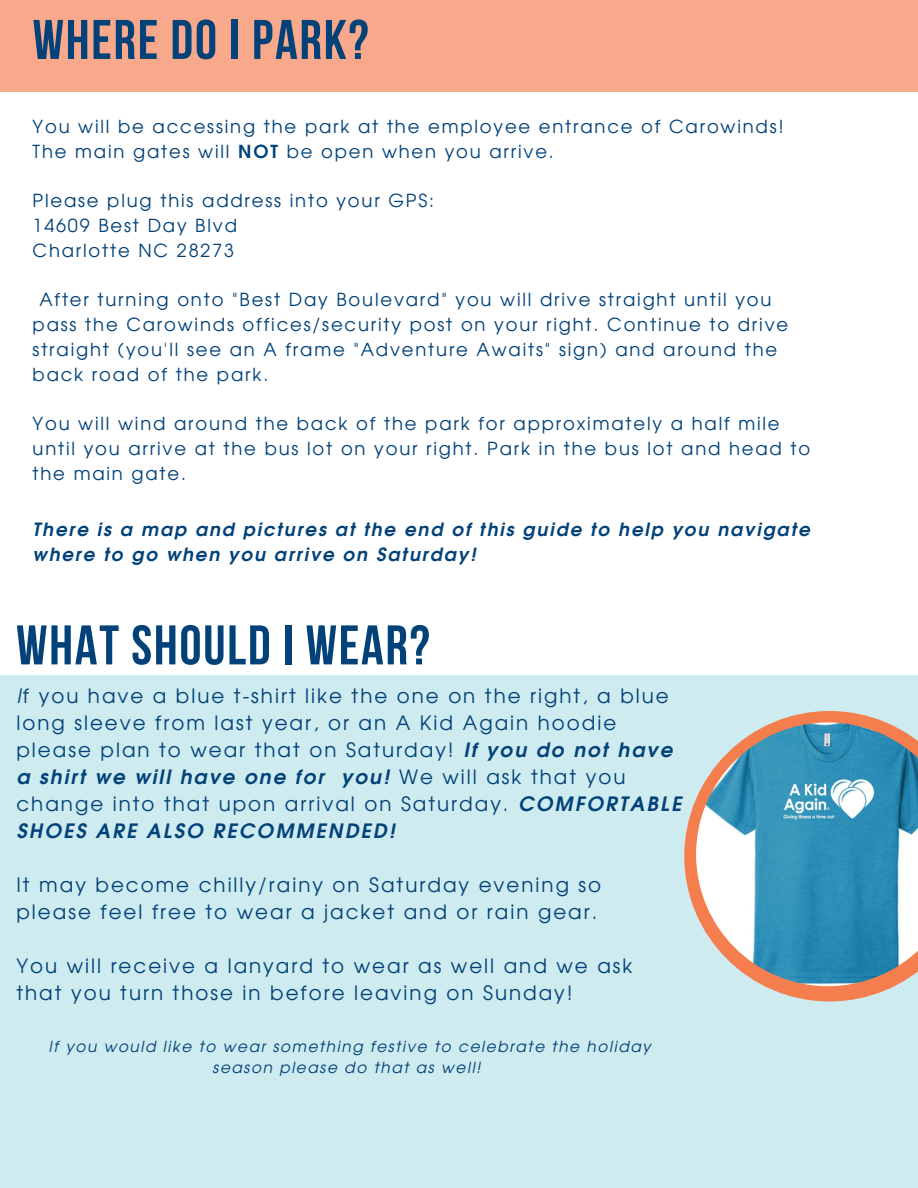
<style>
.page{position:relative;width:918px;height:1188px;background:#fff}
.page>*{position:absolute;margin:0;border:0;box-sizing:border-box;transform-origin:0 0}
.t1{font:700 55.65px "Bebas Neue";letter-spacing:.03em;color:#024279}
.t2{font:19.8px/27px "Evolventa";letter-spacing:.105em;color:#024279}
.t3{font:italic 700 18.3px/24.8px "Evolventa";letter-spacing:.105em;color:#024279}
.t4{font:18px/24.8px "Evolventa";letter-spacing:.105em;color:#024279}
.t5{font:italic 15.3px/21.3px "Evolventa";letter-spacing:.105em;color:#024279;text-align:center}
.s1{font-weight:700}
.s2{font-style:italic}
.s3{font-weight:700;font-style:italic}
</style>
<div class="page">
<div style="left:0;top:675px;width:918px;height:513px;background:#ceebf0"></div>
<svg style="left:684px;top:711px;width:211px;height:290px"></svg>
<img style="left:696px;top:722px;width:222px;height:264px">
<div style="left:0;top:0;width:918px;height:92px;background:#f8a88b"></div>
<p class="t1" style="left:33px;top:17px;width:338px">WHERE DO I PARK?</p>
<p class="t4" style="left:33px;top:115px;width:753px">You will be accessing the park at the employee entrance of Carowinds!<br>The main gates will <span class="s1">NOT</span> be open when you arrive.</p>
<p class="t4" style="left:33px;top:190px;width:403px">Please plug this address into your GPS:</p>
<p class="t4" style="left:33px;top:214px;width:206px">14609 Best Day Blvd</p>
<p class="t4" style="left:33px;top:239px;width:203px">Charlotte NC 28273</p>
<p class="t4" style="left:33px;top:289px;width:757px;text-indent:7px">After turning onto "Best Day Boulevard" you will drive straight until you pass the Carowinds offices/security post on your right. Continue to drive straight (you'll see an A frame "Adventure Awaits" sign) and around the back road of the park.</p>
<p class="t4" style="left:33px;top:412px;width:779px">You will wind around the back of the park for approximately a half mile until you arrive at the bus lot on your right. Park in the bus lot and head to the main gate.</p>
<p class="t3" style="left:33px;top:518px;width:779px">There is a map and pictures at the end of this guide to help you navigate where to go when you arrive on Saturday!</p>
<p class="t1" style="left:16px;top:623px;width:415px">WHAT SHOULD I WEAR?</p>
<p class="t2" style="left:16px;top:684px;width:666px"><span class="s2">I</span>f you have a blue t-shirt like the one on the right, a blue long sleeve from last year, or an A Kid Again hoodie please plan to wear that on Saturday! <span class="s3">If you do not have a shirt we will have one for you!</span> We will ask that you change into that upon arrival on Saturday. <span class="s3">COMFORTABLE SHOES ARE ALSO RECOMMENDED!</span></p>
<p class="t2" style="left:16px;top:873px;width:586px">It may become chilly/rainy on Saturday evening so please feel free to wear a jacket and or rain gear.</p>
<p class="t2" style="left:16px;top:954px;width:618px">You will receive a lanyard to wear as well and we ask that you turn those in before leaving on Sunday!</p>
<p class="t5" style="left:49px;top:1037px;width:603px">If you would like to wear something festive to celebrate the holiday season please do that as well!</p>
</div>
